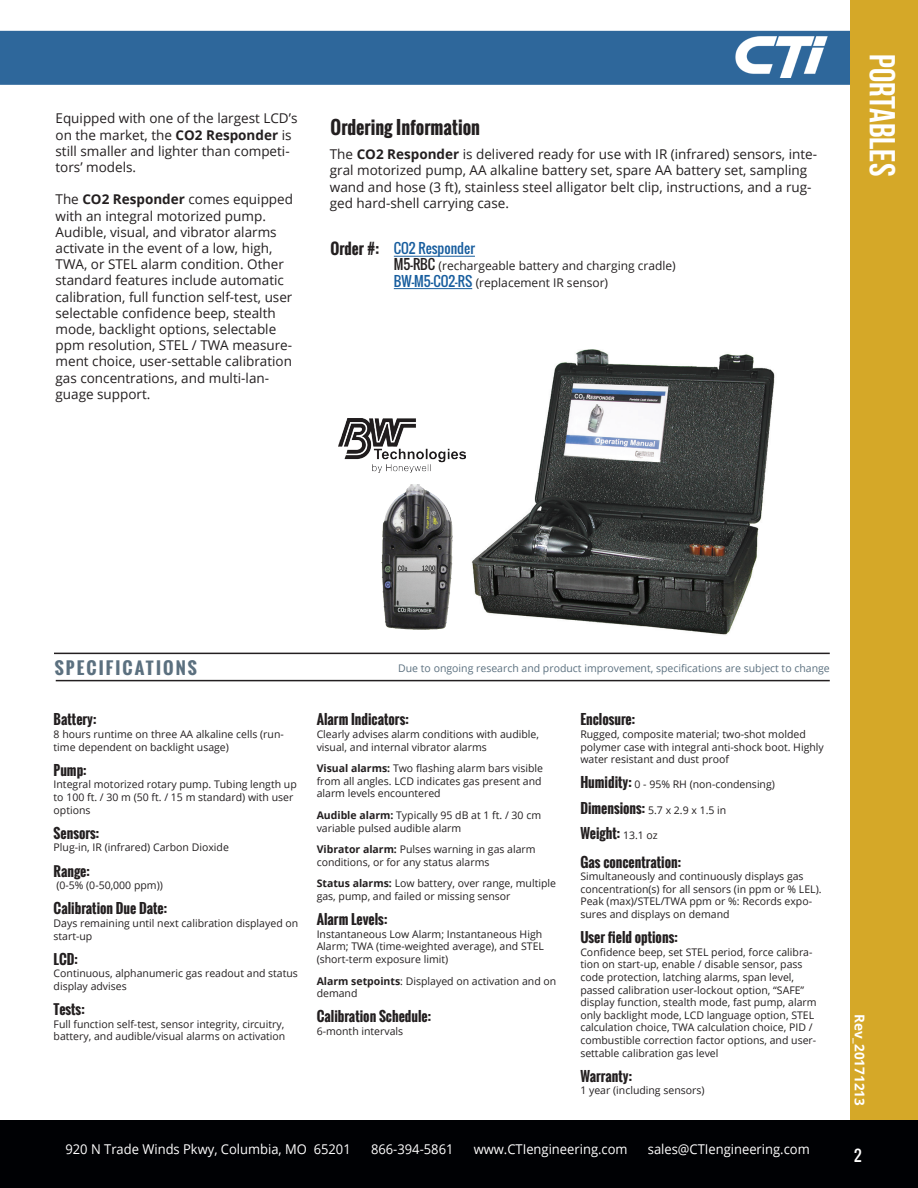
<style>
.page{position:relative;width:918px;height:1188px;background:#fff}
.page>*{position:absolute;margin:0;border:0;box-sizing:border-box;transform-origin:0 0}
.t1{font:700 36px "Bebas Neue";color:#fff}
.t2{font:700 18px "Oswald";color:#231f20}
.t3{font:700 16.5px "Oswald";letter-spacing:.12em;color:#5b707f;scale:1.07 1}
.t4{font:700 15px "Oswald";color:#231f20}
.t5{font:15px "Oswald";color:#fff}
.t6{font:13.5px/16.2px "Open Sans";color:#231f20}
.t7{font:700 13.5px "Oswald";color:#231f20}
.t8{font:13.5px "Open Sans";color:#fff;scale:.96 1}
.t9{font:13.5px "Oswald";color:#175d9e}
.t10{font:700 13.5px "Open Sans";color:#fff}
.Text_Arial{font:12px "Open Sans";color:#231f20}
.t11{font:10.5px/12.6px "Open Sans";color:#231f20}
.t12{font:10.5px "Open Sans";color:#5b707f}
.s1{font-weight:700}
.s2{font-family:"Oswald";font-size:13.5px}
.s3{font-family:"Oswald";font-size:13.5px;color:#175d9e}
.s4{font-family:"Oswald";font-weight:700;font-size:13.5px}
.s5{font-family:"Open Sans";font-weight:400;font-size:10.5px}
</style>
<div class="page">
<div style="left:0;top:31px;width:918px;height:54px;background:#2e679b;border:2px solid #2e679b"></div>
<div style="left:851px;top:0;width:67px;height:1188px;background:#d5a828"></div>
<div style="left:0;top:1120px;width:918px;height:68px;background:#000104"></div>
<hr style="left:54px;top:653px;width:776px;height:1px;background:#231f20">
<hr style="left:56px;top:680px;width:774px;height:1px;background:#231f20">
<img style="left:735px;top:36px;width:93px;height:42px">
<hr style="left:394px;top:256px;width:81px;height:1px;background:#175d9e">
<hr style="left:394px;top:288px;width:78px;height:1px;background:#175d9e">
<img style="left:465px;top:350px;width:310px;height:285px">
<img style="left:339px;top:418px;width:126px;height:54px">
<img style="left:381px;top:485px;width:72px;height:145px">
<p class="t6" style="left:56px;top:110px;width:244px">Equipped with one of the largest LCD’s on the market, the <span class="s1">CO2 Responder</span> is still smaller and lighter than competi&shy;tors’ models.</p>
<p class="t6" style="left:56px;top:191px;width:239px">The <span class="s1">CO2 Responder</span> comes equipped with an integral motorized pump.<br>Audible, visual, and vibrator alarms activate in the event of a low, high, TWA, or STEL alarm condition. Other standard features include automatic calibration, full function self-test, user selectable confidence beep, stealth mode, backlight options, selectable ppm resolution, STEL / TWA measure&shy;ment choice, user-settable calibration gas concentrations, and multi-lan&shy;guage support.</p>
<h2 class="t2" style="left:331px;top:113px;width:151px">Ordering Information</h2>
<p class="t6" style="left:330px;top:146px;width:489px">The <span class="s1">CO2 Responder</span> is delivered ready for use with IR (infrared) sensors, inte&shy;gral motorized pump, AA alkaline battery set, spare AA battery set, sampling wand and hose (3 ft), stainless steel alligator belt clip, instructions, and a rug&shy;ged hard-shell carrying case.</p>
<p class="t9" style="left:394px;top:238px;width:83px">CO2 Responder</p>
<p class="Text_Arial" style="left:394px;top:258px;width:283px"><span class="s2">M5-RBC</span> (rechargeable battery and charging cradle)</p>
<p class="Text_Arial" style="left:394px;top:274px;width:216px"><span class="s3">BW-M5-CO2-RS</span> (replacement IR sensor)</p>
<h3 class="t4" style="left:331px;top:237px;width:50px">Order #:</h3>
<h1 class="t1" style="left:902px;top:54px;width:124px;rotate:90deg">Portables</h1>
<h3 class="t3" style="left:55px;top:655px;width:135px">SPECIFICATIONS</h3>
<p class="t7" style="left:54px;top:710px;width:44px">Battery:</p>
<p class="t11" style="left:54px;top:728px;width:232px">8 hours runtime on three AA alkaline cells (run&shy;time dependent on backlight usage)</p>
<p class="t7" style="left:54px;top:760px;width:35px">Pump:</p>
<p class="t11" style="left:54px;top:778px;width:245px">Integral motorized rotary pump. Tubing length up to 100 ft. / 30 m (50 ft. / 15 m standard) with user options</p>
<p class="t7" style="left:54px;top:823px;width:47px">Sensors:</p>
<p class="t11" style="left:54px;top:841px;width:177px">Plug-in, IR (infrared) Carbon Dioxide</p>
<p class="t7" style="left:54px;top:861px;width:38px">Range:</p>
<p class="t11" style="left:56px;top:879px;width:108px">(0-5% (0-50,000 ppm))</p>
<p class="t7" style="left:54px;top:899px;width:115px">Calibration Due Date:</p>
<p class="t11" style="left:54px;top:917px;width:246px">Days remaining until next calibration displayed on start-up</p>
<p class="t7" style="left:54px;top:949px;width:26px">LCD:</p>
<p class="t11" style="left:54px;top:967px;width:246px">Continuous, alphanumeric gas readout and status display advises</p>
<p class="t7" style="left:54px;top:999px;width:33px">Tests:</p>
<p class="t11" style="left:54px;top:1017px;width:233px">Full function self-test, sensor integrity, circuitry, battery, and audible/visual alarms on activation</p>
<p class="t12" style="left:398px;top:661px;width:433px">Due to ongoing research and product improvement, specifications are subject to change</p>
<p class="t7" style="left:317px;top:710px;width:94px">Alarm Indicators:</p>
<p class="t11" style="left:317px;top:728px;width:224px">Clearly advises alarm conditions with audible, visual, and internal vibrator alarms</p>
<p class="t11" style="left:317px;top:762px;width:228px"><span class="s1">Visual alarms:</span> Two flashing alarm bars visible from all angles. LCD indicates gas present and alarm levels encountered</p>
<p class="t11" style="left:317px;top:809px;width:226px"><span class="s1">Audible alarm:</span> Typically 95 dB at 1 ft. / 30 cm variable pulsed audible alarm</p>
<p class="t11" style="left:317px;top:843px;width:220px"><span class="s1">Vibrator alarm:</span> Pulses warning in gas alarm conditions, or for any status alarms</p>
<p class="t11" style="left:317px;top:877px;width:241px"><span class="s1">Status alarms:</span> Low battery, over range, multiple gas, pump, and failed or missing sensor</p>
<p class="t7" style="left:317px;top:909px;width:72px">Alarm Levels:</p>
<p class="t11" style="left:317px;top:927px;width:229px">Instantaneous Low Alarm; Instantaneous High<br>Alarm; TWA (time-weighted average), and STEL (short-term exposure limit)</p>
<p class="t11" style="left:317px;top:974px;width:241px"><span class="s1">Alarm setpoints</span>: Displayed on activation and on demand</p>
<p class="t7" style="left:317px;top:1007px;width:116px">Calibration Schedule:</p>
<p class="t11" style="left:317px;top:1025px;width:88px">6-month intervals</p>
<p class="t7" style="left:580px;top:710px;width:56px">Enclosure:</p>
<p class="t11" style="left:580px;top:728px;width:245px">Rugged, composite material; two-shot molded polymer case with integral anti-shock boot. Highly water resistant and dust proof</p>
<p class="t11" style="left:580px;top:778px;width:196px"><span class="s4">Humidity:</span> 0 - 95% RH (non-condensing)</p>
<p class="t11" style="left:580px;top:803px;width:147px"><span class="s4">Dimensions:</span> 5.7 x 2.9 x 1.5 in</p>
<p class="t7" style="left:580px;top:823px;width:79px">Weight: <span class="s5">13.1 oz</span></p>
<p class="t7" style="left:580px;top:852px;width:102px">Gas concentration:</p>
<p class="t11" style="left:580px;top:870px;width:243px">Simultaneously and continuously displays gas concentration(s) for all sensors (in ppm or % LEL).<br>Peak (max)/STEL/TWA ppm or %: Records expo&shy;sures and displays on demand</p>
<p class="t7" style="left:580px;top:927px;width:99px">User field options:</p>
<p class="t11" style="left:580px;top:945px;width:238px">Confidence beep, set STEL period, force calibra&shy;tion on start-up, enable / disable sensor, pass code protection, latching alarms, span level, passed calibration user-lockout option, “SAFE” display function, stealth mode, fast pump, alarm only backlight mode, LCD language option, STEL calculation choice, TWA calculation choice, PID / combustible correction factor options, and user&shy;settable calibration gas level</p>
<p class="t7" style="left:580px;top:1066px;width:53px">Warranty:</p>
<p class="t11" style="left:580px;top:1084px;width:126px">1 year (including sensors)</p>
<p class="t8" style="left:65px;top:1140px;width:299px">920 N Trade Winds Pkwy, Columbia, MO 65201</p>
<p class="t8" style="left:371px;top:1140px;width:87px">866-394-5861</p>
<p class="t8" style="left:474px;top:1140px;width:162px">www.CTIengineering.com</p>
<p class="t8" style="left:648px;top:1140px;width:170px">sales@CTIengineering.com</p>
<p class="t10" style="left:869px;top:1014px;width:93px;rotate:90deg">Rev_20171213</p>
<h3 class="t5" style="left:854px;top:1144px;width:9px">2</h3>
</div>
